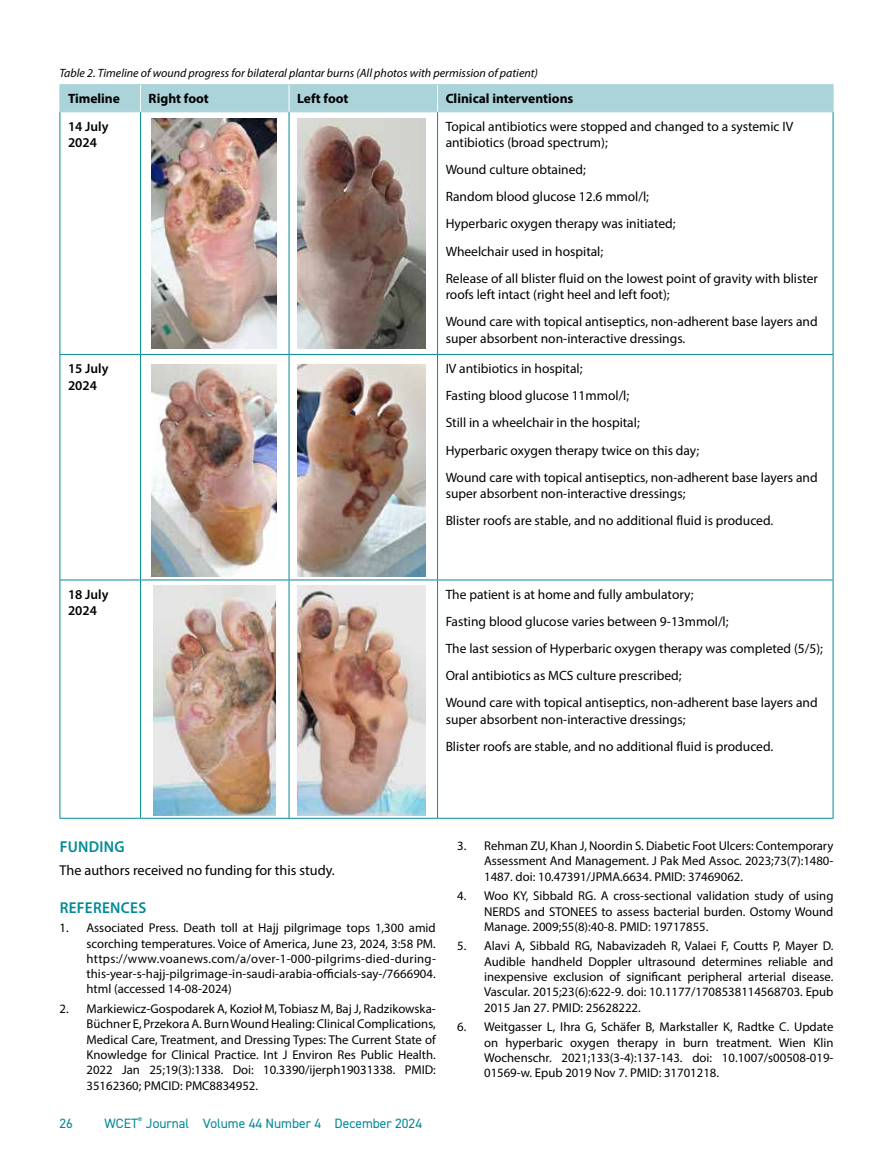
<style>
.page{position:relative;width:893px;height:1149px;background:#fff}
.page>*{position:absolute;margin:0;border:0;box-sizing:border-box;transform-origin:0 0}
.t1{font:600 15.75px "Myriad Pro";letter-spacing:.02em;color:#008a97}
.t2{font:14.25px "Myriad Pro";color:#000}
.t3{font:13.5px/27.2px "Myriad Pro";color:#000}
.t4{font:700 13.5px "Myriad Pro";color:#000}
.t5{font:13.5px "DIN2014";color:#008a97}
.t6{font:600 13.5px/16.5px "Myriad Pro";color:#000}
.t7{font:12.75px/15.3px "Myriad Pro";color:#000;text-align:justify}
.t8{font:italic 12px "Myriad Pro";color:#000}
</style>
<div class="page">
<img style="left:152px;top:118px;width:125px;height:230px">
<img style="left:298px;top:118px;width:127px;height:230px">
<img style="left:152px;top:364px;width:125px;height:212px">
<hr style="left:60px;top:84px;width:81px;height:1px;background:#abd4da">
<hr style="left:141px;top:84px;width:148px;height:1px;background:#abd4da">
<hr style="left:289px;top:84px;width:149px;height:1px;background:#abd4da">
<hr style="left:438px;top:84px;width:395px;height:1px;background:#abd4da">
<hr style="left:60px;top:112px;width:1px;height:242px;background:#008a97">
<hr style="left:140px;top:112px;width:1px;height:242px;background:#008a97">
<hr style="left:289px;top:112px;width:1px;height:242px;background:#008a97">
<hr style="left:437px;top:112px;width:1px;height:242px;background:#008a97">
<hr style="left:833px;top:112px;width:1px;height:242px;background:#008a97">
<hr style="left:60px;top:354px;width:81px;height:1px;background:#008a97">
<hr style="left:60px;top:354px;width:1px;height:225px;background:#008a97">
<hr style="left:141px;top:354px;width:148px;height:1px;background:#008a97">
<hr style="left:140px;top:354px;width:1px;height:225px;background:#008a97">
<hr style="left:289px;top:354px;width:149px;height:1px;background:#008a97">
<hr style="left:289px;top:354px;width:1px;height:225px;background:#008a97">
<hr style="left:438px;top:354px;width:395px;height:1px;background:#008a97">
<hr style="left:437px;top:354px;width:1px;height:225px;background:#008a97">
<hr style="left:833px;top:354px;width:1px;height:225px;background:#008a97">
<hr style="left:60px;top:579px;width:81px;height:1px;background:#008a97">
<hr style="left:60px;top:580px;width:1px;height:237px;background:#008a97">
<hr style="left:141px;top:579px;width:148px;height:1px;background:#008a97">
<hr style="left:140px;top:580px;width:1px;height:237px;background:#008a97">
<hr style="left:289px;top:579px;width:149px;height:1px;background:#008a97">
<hr style="left:289px;top:580px;width:1px;height:237px;background:#008a97">
<hr style="left:438px;top:579px;width:395px;height:1px;background:#008a97">
<hr style="left:437px;top:580px;width:1px;height:237px;background:#008a97">
<hr style="left:833px;top:580px;width:1px;height:237px;background:#008a97">
<hr style="left:60px;top:817px;width:81px;height:1px;background:#008a97">
<hr style="left:141px;top:817px;width:148px;height:1px;background:#008a97">
<hr style="left:289px;top:817px;width:149px;height:1px;background:#008a97">
<hr style="left:438px;top:817px;width:395px;height:1px;background:#008a97">
<div style="left:60px;top:85px;width:774px;height:27px;background:#abd4da"></div>
<img style="left:298px;top:364px;width:127px;height:212px">
<img style="left:154px;top:585px;width:121px;height:230px">
<img style="left:298px;top:585px;width:127px;height:230px">
<p class="t8" style="left:60px;top:66px;width:480px">Table 2. Timeline of wound progress for bilateral plantar burns (All photos with permission of patient)</p>
<p class="t4" style="left:68px;top:90px;width:53px">Timeline</p>
<p class="t4" style="left:149px;top:90px;width:62px">Right foot</p>
<p class="t4" style="left:297px;top:90px;width:53px">Left foot</p>
<p class="t4" style="left:446px;top:90px;width:129px">Clinical interventions</p>
<p class="t6" style="left:68px;top:117px;width:42px">14 July<br>2024</p>
<p class="t3" style="left:446px;top:117px;width:349px;line-height:16.5px">Topical antibiotics were stopped and changed to a systemic IV antibiotics (broad spectrum);</p>
<p class="t3" style="left:446px;top:156px;width:374px">Wound culture obtained;<br>Random blood glucose 12.6 mmol/l;<br>Hyperbaric oxygen therapy was initiated;<br>Wheelchair used in hospital;<br>Release of all blister fluid on the lowest point of gravity with blister</p>
<p class="t3" style="left:446px;top:281px;width:374px">roofs left intact (right heel and left foot);<br>Wound care with topical antiseptics, non-adherent base layers and</p>
<p class="t3" style="left:446px;top:324px;width:241px">super absorbent non-interactive dressings.</p>
<p class="t6" style="left:68px;top:360px;width:42px">15 July<br>2024</p>
<p class="t3" style="left:446px;top:354px;width:374px">IV antibiotics in hospital;<br>Fasting blood glucose 11mmol/l;<br>Still in a wheelchair in the hospital;<br>Hyperbaric oxygen therapy twice on this day;<br>Wound care with topical antiseptics, non-adherent base layers and</p>
<p class="t3" style="left:446px;top:479px;width:329px">super absorbent non-interactive dressings;<br>Blister roofs are stable, and no additional fluid is produced.</p>
<p class="t6" style="left:68px;top:585px;width:42px">18 July<br>2024</p>
<p class="t3" style="left:446px;top:580px;width:379px">The patient is at home and fully ambulatory;<br>Fasting blood glucose varies between 9-13mmol/l;<br>The last session of Hyperbaric oxygen therapy was completed (5/5); Oral antibiotics as MCS culture prescribed;<br>Wound care with topical antiseptics, non-adherent base layers and</p>
<p class="t3" style="left:446px;top:705px;width:329px">super absorbent non-interactive dressings;<br>Blister roofs are stable, and no additional fluid is produced.</p>
<p class="t1" style="left:60px;top:836px;width:67px">FUNDING</p>
<p class="t2" style="left:60px;top:860px;width:277px">The authors received no funding for this study.</p>
<p class="t1" style="left:60px;top:897px;width:88px">REFERENCES</p>
<p class="t7" style="left:87px;top:919px;width:351px;text-indent:-27px">1. Associated Press. Death toll at Hajj pilgrimage tops 1,300 amid scorching temperatures. Voice of America, June 23, 2024, 3:58 PM. https://www.voanews.com/a/over-1-000-pilgrims-died-during&shy;this-year-s-hajj-pilgrimage-in-saudi-arabia-officials-say-/7666904. html (accessed 14-08-2024)</p>
<p class="t7" style="left:87px;top:1000px;width:351px;text-indent:-27px">2. Markiewicz-Gospodarek A, Kozioł M, Tobiasz M, Baj J, Radzikowska-Büchner E, Przekora A. Burn Wound Healing: Clinical Complications, Medical Care, Treatment, and Dressing Types: The Current State of Knowledge for Clinical Practice. Int J Environ Res Public Health.<br>2022 Jan 25;19(3):1338. Doi: 10.3390/ijerph19031338. PMID:<br>35162360; PMCID: PMC8834952.</p>
<p class="t5" style="left:60px;top:1114px;width:15px">26</p>
<p class="t5" style="left:105px;top:1114px;width:319px">WCET<sup>®</sup> Journal Volume 44 Number 4 December 2024</p>
<p class="t7" style="left:484px;top:837px;width:351px;text-indent:-27px">3. Rehman ZU, Khan J, Noordin S. Diabetic Foot Ulcers: Contemporary Assessment And Management. J Pak Med Assoc. 2023;73(7):1480- 1487. doi: 10.47391/JPMA.6634. PMID: 37469062.</p>
<p class="t7" style="left:484px;top:887px;width:351px;text-indent:-27px">4. Woo KY, Sibbald RG. A cross-sectional validation study of using NERDS and STONEES to assess bacterial burden. Ostomy Wound Manage. 2009;55(8):40-8. PMID: 19717855.</p>
<p class="t7" style="left:484px;top:937px;width:351px;text-indent:-27px">5. Alavi A, Sibbald RG, Nabavizadeh R, Valaei F, Coutts P, Mayer D.<br>Audible handheld Doppler ultrasound determines reliable and inexpensive exclusion of significant peripheral arterial disease.<br>Vascular. 2015;23(6):622-9. doi: 10.1177/1708538114568703. Epub 2015 Jan 27. PMID: 25628222.</p>
<p class="t7" style="left:484px;top:1018px;width:351px;text-indent:-27px">6. Weitgasser L, Ihra G, Schäfer B, Markstaller K, Radtke C. Update on hyperbaric oxygen therapy in burn treatment. Wien Klin Wochenschr. 2021;133(3-4):137-143. doi: 10.1007/s00508-019- 01569-w. Epub 2019 Nov 7. PMID: 31701218.</p>
</div>
